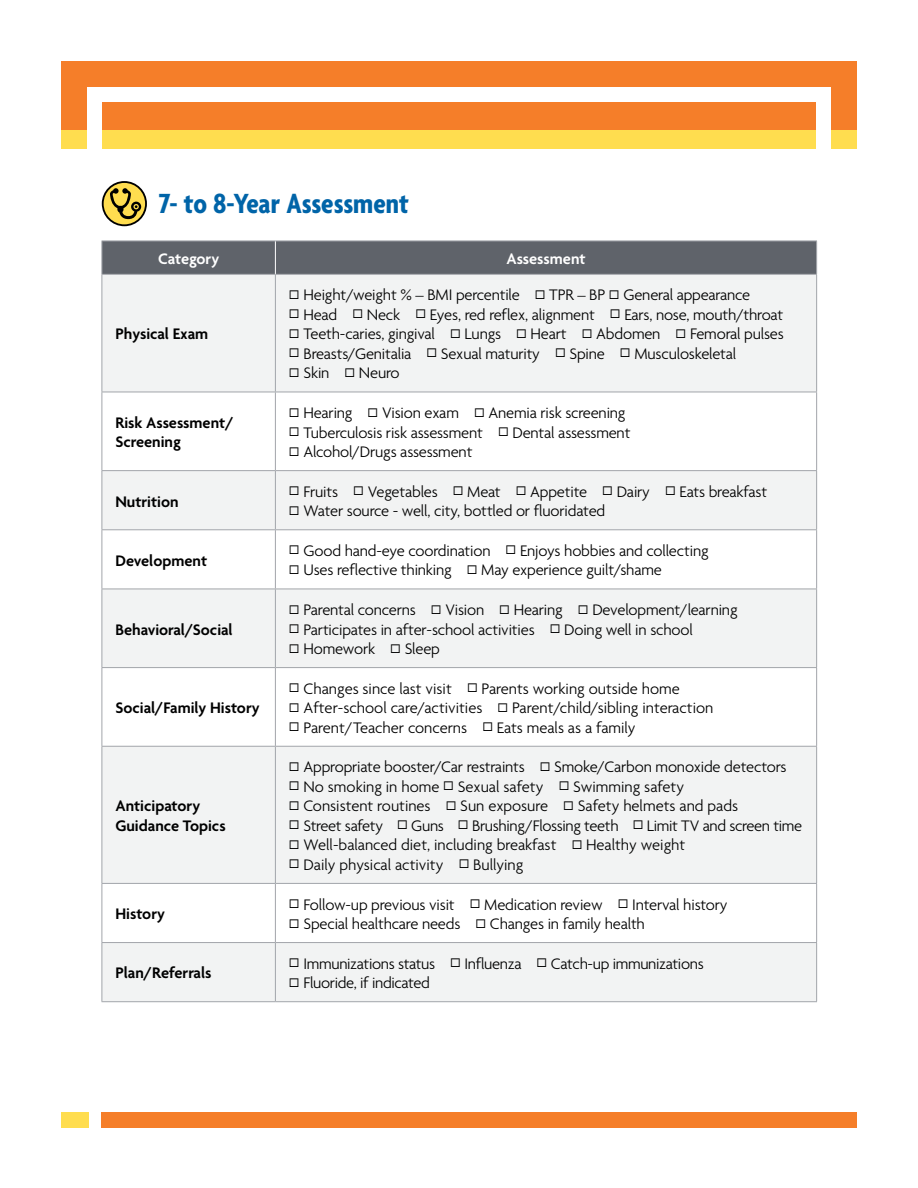
<style>
.page{position:relative;width:918px;height:1188px;background:#fff}
.page>*{position:absolute;margin:0;border:0;box-sizing:border-box;transform-origin:0 0}
.t1{font:700 condensed 30px "Agenda";color:#0064a8}
.t2{font:300 16.5px "Agenda";letter-spacing:-.01em;color:#000}
.t3{font:600 16.5px/19.5px "Agenda";color:#000}
.t4{font:600 16.5px "Agenda";color:#fff}
</style>
<div class="page">
<div style="left:61px;top:62px;width:796px;height:68px;background:#f57e29"></div>
<div style="left:61px;top:130px;width:796px;height:18px;background:#ffdd4f"></div>
<div style="left:88px;top:87px;width:742px;height:15px;background:#fff"></div>
<div style="left:88px;top:87px;width:14px;height:81px;background:#fff"></div>
<div style="left:816px;top:87px;width:14px;height:81px;background:#fff"></div>
<div style="left:102px;top:1112px;width:755px;height:16px;background:#f57e29"></div>
<div style="left:61px;top:1112px;width:27px;height:16px;background:#ffdd4f"></div>
<div style="left:103px;top:242px;width:713px;height:32px;background:#5f636a"></div>
<svg style="left:103px;top:275px;width:713px;height:726px;fill:#f2f3f3"></svg>
<hr style="left:102px;top:241px;width:173px;height:1px;background:#a2a5aa">
<hr style="left:102px;top:241px;width:1px;height:33px;background:#a2a5aa">
<hr style="left:275px;top:241px;width:542px;height:1px;background:#a2a5aa">
<hr style="left:816px;top:241px;width:1px;height:33px;background:#a2a5aa">
<hr style="left:102px;top:274px;width:173px;height:1px;background:#a2a5aa">
<hr style="left:102px;top:275px;width:1px;height:117px;background:#a2a5aa">
<hr style="left:275px;top:274px;width:542px;height:1px;background:#a2a5aa">
<hr style="left:275px;top:275px;width:1px;height:117px;background:#a2a5aa">
<hr style="left:816px;top:275px;width:1px;height:117px;background:#a2a5aa">
<hr style="left:102px;top:392px;width:173px;height:1px;background:#a2a5aa">
<hr style="left:102px;top:392px;width:1px;height:78px;background:#a2a5aa">
<hr style="left:275px;top:392px;width:542px;height:1px;background:#a2a5aa">
<hr style="left:275px;top:392px;width:1px;height:78px;background:#a2a5aa">
<hr style="left:816px;top:392px;width:1px;height:78px;background:#a2a5aa">
<hr style="left:102px;top:470px;width:173px;height:1px;background:#a2a5aa">
<hr style="left:102px;top:471px;width:1px;height:58px;background:#a2a5aa">
<hr style="left:275px;top:470px;width:542px;height:1px;background:#a2a5aa">
<hr style="left:275px;top:471px;width:1px;height:58px;background:#a2a5aa">
<hr style="left:816px;top:471px;width:1px;height:58px;background:#a2a5aa">
<hr style="left:102px;top:529px;width:173px;height:1px;background:#a2a5aa">
<hr style="left:102px;top:530px;width:1px;height:59px;background:#a2a5aa">
<hr style="left:275px;top:529px;width:542px;height:1px;background:#a2a5aa">
<hr style="left:275px;top:530px;width:1px;height:59px;background:#a2a5aa">
<hr style="left:816px;top:530px;width:1px;height:59px;background:#a2a5aa">
<hr style="left:102px;top:589px;width:173px;height:1px;background:#a2a5aa">
<hr style="left:102px;top:589px;width:1px;height:78px;background:#a2a5aa">
<hr style="left:275px;top:589px;width:542px;height:1px;background:#a2a5aa">
<hr style="left:275px;top:589px;width:1px;height:78px;background:#a2a5aa">
<hr style="left:816px;top:589px;width:1px;height:78px;background:#a2a5aa">
<hr style="left:102px;top:667px;width:173px;height:1px;background:#a2a5aa">
<hr style="left:102px;top:668px;width:1px;height:78px;background:#a2a5aa">
<hr style="left:275px;top:667px;width:542px;height:1px;background:#a2a5aa">
<hr style="left:275px;top:668px;width:1px;height:78px;background:#a2a5aa">
<hr style="left:816px;top:668px;width:1px;height:78px;background:#a2a5aa">
<hr style="left:102px;top:746px;width:173px;height:1px;background:#a2a5aa">
<hr style="left:102px;top:747px;width:1px;height:136px;background:#a2a5aa">
<hr style="left:275px;top:746px;width:542px;height:1px;background:#a2a5aa">
<hr style="left:275px;top:747px;width:1px;height:136px;background:#a2a5aa">
<hr style="left:816px;top:747px;width:1px;height:136px;background:#a2a5aa">
<hr style="left:102px;top:883px;width:173px;height:1px;background:#a2a5aa">
<hr style="left:102px;top:884px;width:1px;height:58px;background:#a2a5aa">
<hr style="left:275px;top:883px;width:542px;height:1px;background:#a2a5aa">
<hr style="left:275px;top:884px;width:1px;height:58px;background:#a2a5aa">
<hr style="left:816px;top:884px;width:1px;height:58px;background:#a2a5aa">
<hr style="left:102px;top:942px;width:173px;height:1px;background:#a2a5aa">
<hr style="left:102px;top:943px;width:1px;height:58px;background:#a2a5aa">
<hr style="left:275px;top:942px;width:542px;height:1px;background:#a2a5aa">
<hr style="left:275px;top:943px;width:1px;height:58px;background:#a2a5aa">
<hr style="left:816px;top:943px;width:1px;height:58px;background:#a2a5aa">
<hr style="left:102px;top:1001px;width:173px;height:1px;background:#a2a5aa">
<hr style="left:275px;top:1001px;width:542px;height:1px;background:#a2a5aa">
<hr style="left:275px;top:241px;width:1px;height:33px;background:#fff">
<svg style="left:103px;top:182px;width:43px;height:43px"></svg>
<div style="left:102px;top:181px;width:45px;height:45px;border:2px solid #000;border-radius:50%"></div>
<svg style="left:110px;top:188px;width:31px;height:31px"></svg>
<h1 class="t1" style="left:159px;top:185px;width:251px">7- to 8-Year Assessment</h1>
<p class="t4" style="left:158px;top:249px;width:63px">Category</p>
<p class="t4" style="left:506px;top:249px;width:81px">Assessment</p>
<p class="t3" style="left:115px;top:324px;width:94px">Physical Exam</p>
<p class="t3" style="left:115px;top:412px;width:120px">Risk Assessment/<br>Screening</p>
<p class="t3" style="left:115px;top:491px;width:65px">Nutrition</p>
<p class="t3" style="left:115px;top:550px;width:93px">Development</p>
<p class="t3" style="left:115px;top:619px;width:119px">Behavioral/Social</p>
<p class="t3" style="left:115px;top:698px;width:146px">Social/Family History</p>
<p class="t3" style="left:115px;top:796px;width:112px">Anticipatory<br>Guidance Topics</p>
<p class="t3" style="left:115px;top:904px;width:51px">History</p>
<p class="t3" style="left:115px;top:963px;width:98px">Plan/Referrals</p>
<p class="t2" style="left:289px;top:285px;width:463px">◻ Height/weight % – BMI percentile ◻ TPR – BP ◻ General appearance</p>
<p class="t2" style="left:289px;top:305px;width:496px">◻ Head ◻ Neck ◻ Eyes, red reflex, alignment ◻ Ears, nose, mouth/throat</p>
<p class="t2" style="left:289px;top:324px;width:496px">◻ Teeth-caries, gingival ◻ Lungs ◻ Heart ◻ Abdomen ◻ Femoral pulses</p>
<p class="t2" style="left:289px;top:344px;width:449px">◻ Breasts/Genitalia ◻ Sexual maturity ◻ Spine ◻ Musculoskeletal</p>
<p class="t2" style="left:289px;top:363px;width:112px">◻ Skin ◻ Neuro</p>
<p class="t2" style="left:289px;top:403px;width:338px">◻ Hearing ◻ Vision exam ◻ Anemia risk screening</p>
<p class="t2" style="left:289px;top:423px;width:343px">◻ Tuberculosis risk assessment ◻ Dental assessment</p>
<p class="t2" style="left:289px;top:442px;width:185px">◻ Alcohol/Drugs assessment</p>
<p class="t2" style="left:289px;top:482px;width:480px">◻ Fruits ◻ Vegetables ◻ Meat ◻ Appetite ◻ Dairy ◻ Eats breakfast</p>
<p class="t2" style="left:289px;top:501px;width:318px">◻ Water source - well, city, bottled or fluoridated</p>
<p class="t2" style="left:289px;top:541px;width:421px">◻ Good hand-eye coordination ◻ Enjoys hobbies and collecting</p>
<p class="t2" style="left:289px;top:560px;width:375px">◻ Uses reflective thinking ◻ May experience guilt/shame</p>
<p class="t2" style="left:289px;top:600px;width:450px">◻ Parental concerns ◻ Vision ◻ Hearing ◻ Development/learning</p>
<p class="t2" style="left:289px;top:620px;width:405px">◻ Participates in after-school activities ◻ Doing well in school</p>
<p class="t2" style="left:289px;top:639px;width:152px">◻ Homework ◻ Sleep</p>
<p class="t2" style="left:289px;top:679px;width:393px">◻ Changes since last visit ◻ Parents working outside home</p>
<p class="t2" style="left:289px;top:698px;width:426px">◻ After-school care/activities ◻ Parent/child/sibling interaction</p>
<p class="t2" style="left:289px;top:718px;width:348px">◻ Parent/Teacher concerns ◻ Eats meals as a family</p>
<p class="t2" style="left:289px;top:757px;width:499px">◻ Appropriate booster/Car restraints ◻ Smoke/Carbon monoxide detectors</p>
<p class="t2" style="left:289px;top:777px;width:397px">◻ No smoking in home ◻ Sexual safety ◻ Swimming safety</p>
<p class="t2" style="left:289px;top:796px;width:451px">◻ Consistent routines ◻ Sun exposure ◻ Safety helmets and pads</p>
<p class="t2" style="left:289px;top:816px;width:515px">◻ Street safety ◻ Guns ◻ Brushing/Flossing teeth ◻ Limit TV and screen time</p>
<p class="t2" style="left:289px;top:835px;width:398px">◻ Well-balanced diet, including breakfast ◻ Healthy weight</p>
<p class="t2" style="left:289px;top:855px;width:236px">◻ Daily physical activity ◻ Bullying</p>
<p class="t2" style="left:289px;top:895px;width:440px">◻ Follow-up previous visit ◻ Medication review ◻ Interval history</p>
<p class="t2" style="left:289px;top:914px;width:358px">◻ Special healthcare needs ◻ Changes in family health</p>
<p class="t2" style="left:289px;top:954px;width:416px">◻ Immunizations status ◻ Influenza ◻ Catch-up immunizations</p>
<p class="t2" style="left:289px;top:973px;width:142px">◻ Fluoride, if indicated</p>
</div>
